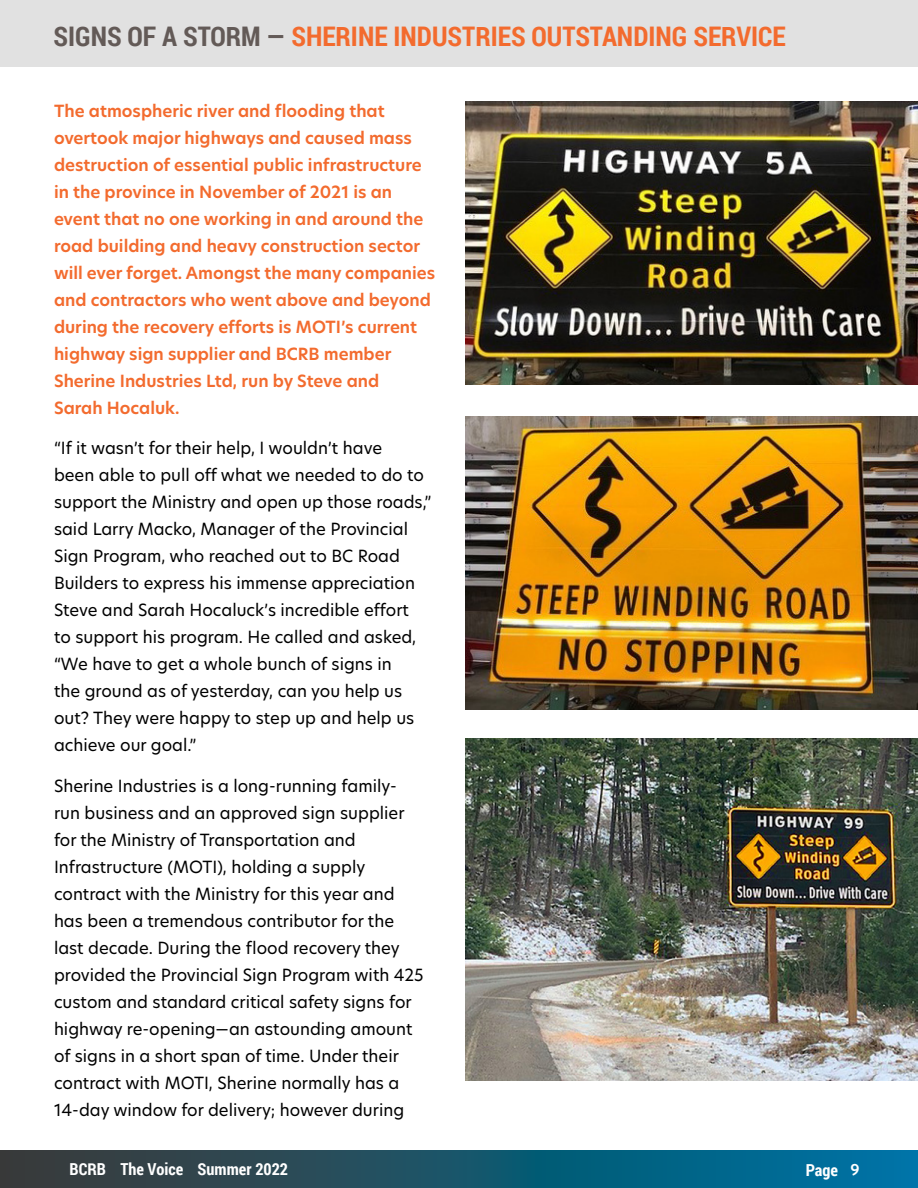
<style>
.page{position:relative;width:918px;height:1188px;background:#fff}
.page>*{position:absolute;margin:0;border:0;box-sizing:border-box;transform-origin:0 0}
.t1{font:700 27px "Roboto Condensed";color:#f36b2e}
.Body_Copy{font:16.5px/27px "New Hero";color:#000}
.Body_Copy-2{font:600 16.5px/27px "New Hero";color:#f36b2e}
.t2{font:700 16.5px "Roboto Condensed";color:#fff}
.s1{color:#635a57}
.s2{font-family:"Soleil Sb";font-weight:400}
</style>
<div class="page">
<svg style="left:0;top:1151px;width:918px;height:37px;background:#17556c"></svg>
<div style="left:0;top:0;width:918px;height:67px;background:#e1e1e1"></div>
<img style="left:465px;top:102px;width:453px;height:283px">
<img style="left:465px;top:417px;width:453px;height:292px">
<img style="left:465px;top:739px;width:453px;height:341px">
<p class="t1" style="left:53px;top:17px;width:734px"><span class="s1">SIGNS OF A STORM —</span> SHERINE INDUSTRIES OUTSTANDING SERVICE</p>
<p class="Body_Copy-2" style="left:54px;top:97px;width:383px">The atmospheric river and flooding that overtook major highways and caused mass destruction of essential public infrastructure in the province in November of 2021 is an event that no one working in and around the road building and heavy construction sector will ever forget. Amongst the many companies and contractors who went above and beyond during the recovery efforts is MOTI’s current highway sign supplier and BCRB member Sherine Industries Ltd, run by Steve and<br>Sarah Hocaluk.</p>
<p class="Body_Copy" style="left:54px;top:434px;width:379px">“If it wasn’t for their help, I wouldn’t have<br>been able to pull off what we needed to do to support the Ministry and open up those roads,” said Larry Macko, Manager of the Provincial Sign Program, who reached out to BC Road Builders to express his immense appreciation Steve and Sarah Hocaluck’s incredible effort<br>to support his program. He called and asked, “We have to get a whole bunch of signs in<br>the ground as of yesterday, can you help us out? They were happy to step up and help us achieve our goal.”</p>
<p class="Body_Copy" style="left:54px;top:772px;width:371px">Sherine Industries is a long-running family&shy;run business and an approved sign supplier for the Ministry of Transportation and Infrastructure (MOTI), holding a supply contract with the Ministry for this year and has been a tremendous contributor for the last decade. During the flood recovery they provided the Provincial Sign Program with 425 custom and standard critical safety signs for highway re-opening—an astounding amount of signs in a short span of time. Under their contract with MOTI, Sherine normally has a 14-day window for delivery; however during</p>
<p class="t2" style="left:70px;top:1158px;width:220px">BCRB The Voice Summer 2022</p>
<p class="t2" style="left:806px;top:1159px;width:55px">Page <span class="s2">9</span></p>
</div>
